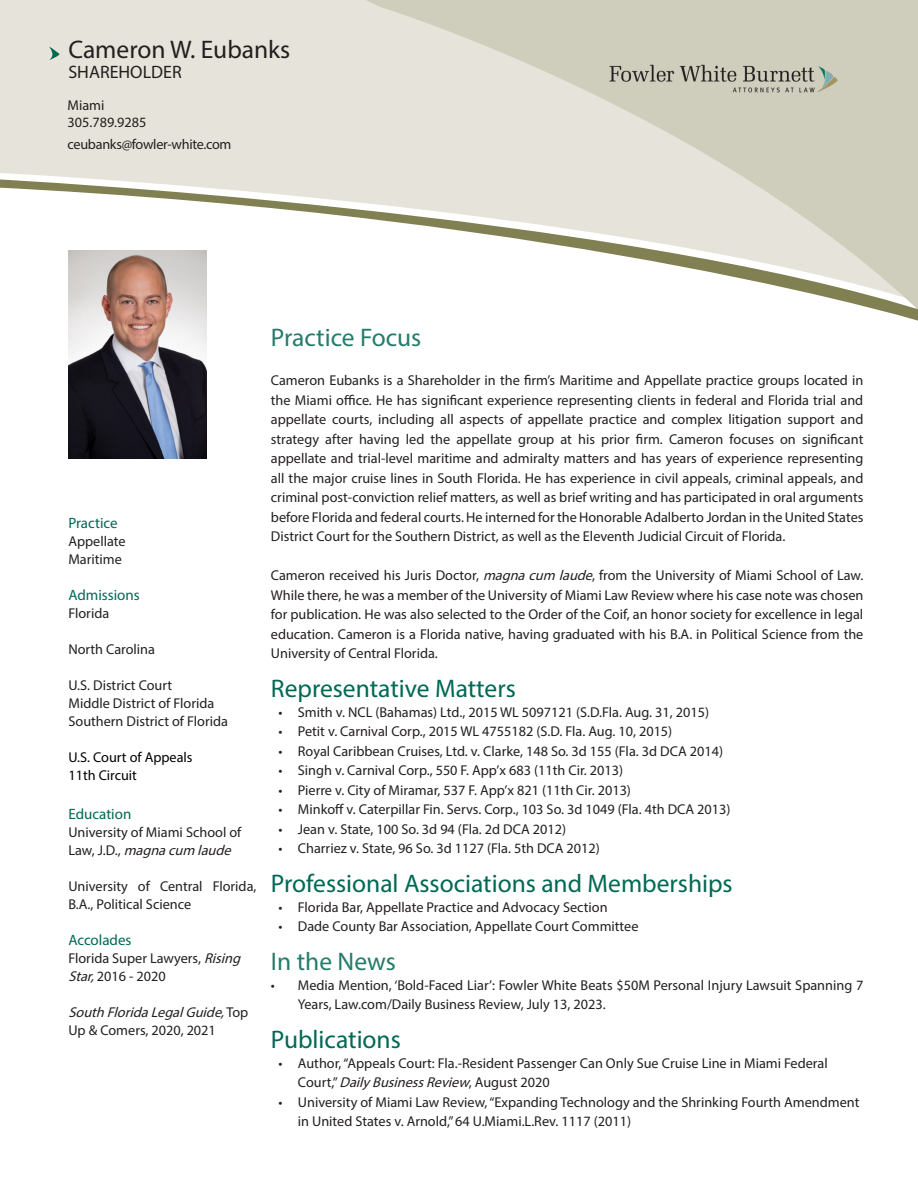
<style>
.page{position:relative;width:918px;height:1188px;background:#fff}
.page>*{position:absolute;margin:0;border:0;box-sizing:border-box;transform-origin:0 0}
.t1{font:25.5px "Myriad Pro";color:#006854}
.t2{font:25.5px "Myriad Pro";color:#247c6b}
.t3{font:25.5px "Myriad Pro";color:#231f20}
.t4{font:18px "Myriad Pro";color:#231f20}
.t5{font:15px "Myriad Pro";color:#006854}
.t6{font:14.25px/19.5px "Myriad Pro";color:#231f20}
.t7{font:italic 14.25px/18px "Myriad Pro";color:#231f20}
.t8{font:14.25px "Myriad Pro";color:#000}
.t9{font:14.25px "Myriad Pro";letter-spacing:-.02em;color:#231f20}
.s1{font-style:italic}
.s2{font-style:normal}
</style>
<div class="page">
<div style="left:0;top:0;width:336px;height:179px;background:#e6e4da"></div>
<svg style="left:336px;top:0;width:582px;height:179px;fill:#cfcdbb"></svg>
<svg style="left:0;top:179px;width:918px;height:145px"></svg>
<img style="left:595px;top:55px;width:268px;height:42px">
<svg style="left:49px;top:47px;width:11px;height:13px"></svg>
<img style="left:68px;top:251px;width:138px;height:208px">
<p class="t3" style="left:68px;top:34px;width:223px">Cameron W. Eubanks</p>
<p class="t4" style="left:68px;top:61px;width:115px">SHAREHOLDER</p>
<p class="t6" style="left:68px;top:95px;width:39px">Miami</p>
<p class="t6" style="left:68px;top:112px;width:81px">305.789.9285</p>
<p class="t9" style="left:68px;top:135px;width:166px">ceubanks@fowler-white.com</p>
<p class="t5" style="left:68px;top:514px;width:51px">Practice</p>
<p class="t6" style="left:68px;top:532px;width:59px;line-height:18px">Appellate<br>Maritime</p>
<p class="t5" style="left:68px;top:586px;width:73px">Admissions</p>
<p class="t6" style="left:68px;top:603px;width:42px">Florida</p>
<p class="t6" style="left:68px;top:639px;width:88px">North Carolina</p>
<p class="t6" style="left:68px;top:676px;width:161px;line-height:18px">U.S. District Court<br>Middle District of Florida<br>Southern District of Florida</p>
<p class="t8" style="left:68px;top:748px;width:126px">U.S. Court of Appeals</p>
<p class="t8" style="left:68px;top:766px;width:70px">11th Circuit</p>
<p class="t5" style="left:68px;top:805px;width:64px">Education</p>
<p class="t6" style="left:68px;top:823px;width:175px;line-height:18px">University of Miami School of<br>L a w, J . D . , <span class="s1">magnacum laude</span></p>
<p class="t6" style="left:68px;top:877px;width:190px;line-height:18px">University of Central Florida,<br>B.A., Political Science</p>
<p class="t5" style="left:68px;top:931px;width:65px">Accolades</p>
<p class="t6" style="left:68px;top:949px;width:178px;line-height:18px">Florida Super Lawyers, <span class="s1">Rising<br>Star,</span>2016 - 2020</p>
<p class="t7" style="left:68px;top:1003px;width:181px">SouthFloridaLegalGuide,<span class="s2">T o p<br>Up &amp; Comers, 2020, 2021</span></p>
<p class="t2" style="left:271px;top:322px;width:152px">Practice Focus</p>
<p class="t6" style="left:271px;top:371px;width:594px;text-align:justify">Cameron Eubanks is a Shareholder in the firm’s Maritime and Appellate practice groups located in the Miami office. He has significant experience representing clients in federal and Florida trial and appellate courts, including all aspects of appellate practice and complex litigation support and strategy after having led the appellate group at his prior firm. Cameron focuses on significant appellate and trial-level maritime and admiralty matters and has years of experience representing all the major cruise lines in South Florida. He has experience in civil appeals, criminal appeals, and criminal post-conviction relief matters, as well as brief writing and has participated in oral arguments before Florida and federal courts. He interned for the Honorable Adalberto Jordan in the United States District Court for the Southern District, as well as the Eleventh Judicial Circuit of Florida.</p>
<p class="t6" style="left:271px;top:566px;width:594px;text-align:justify">Cameron received his Juris Doctor, <span class="s1">magnacum laude</span>, from the University of Miami School of Law.<br>While there, he was a member of the University of Miami Law Review where his case note was chosen for publication. He was also selected to the Order of the Coif, an honor society for excellence in legal education. Cameron is a Florida native, having graduated with his B.A. in Political Science from the University of Central Florida.</p>
<p class="t1" style="left:271px;top:673px;width:246px">Representative Matters</p>
<p class="t6" style="left:278px;top:702px;width:432px">• Smith v. NCL (Bahamas) Ltd., 2015 WL 5097121 (S.D.Fla. Aug. 31, 2015)</p>
<p class="t6" style="left:278px;top:722px;width:395px">• Petit v. Carnival Corp., 2015 WL 4755182 (S.D. Fla. Aug. 10, 2015)</p>
<p class="t6" style="left:278px;top:741px;width:446px">• Royal Caribbean Cruises, Ltd. v. Clarke, 148 So. 3d 155 (Fla. 3d DCA 2014)</p>
<p class="t6" style="left:278px;top:761px;width:346px">• Singh v. Carnival Corp., 550 F. App’x 683 (11th Cir. 2013)</p>
<p class="t6" style="left:278px;top:780px;width:354px">• Pierre v. City of Miramar, 537 F. App’x 821 (11th Cir. 2013)</p>
<p class="t6" style="left:278px;top:800px;width:454px">• Minkoff v. Caterpillar Fin. Servs. Corp., 103 So. 3d 1049 (Fla. 4th DCA 2013)</p>
<p class="t6" style="left:278px;top:819px;width:289px">• Jean v. State, 100 So. 3d 94 (Fla. 2d DCA 2012)</p>
<p class="t6" style="left:278px;top:839px;width:323px">• Charriez v. State, 96 So. 3d 1127 (Fla. 5th DCA 2012)</p>
<p class="t1" style="left:271px;top:868px;width:463px">Professional Associations and Memberships</p>
<p class="t6" style="left:278px;top:897px;width:331px">• Florida Bar, Appellate Practice and Advocacy Section</p>
<p class="t6" style="left:278px;top:917px;width:362px">• Dade County Bar Association, Appellate Court Committee</p>
<p class="t2" style="left:271px;top:946px;width:126px">In the News</p>
<p class="t6" style="left:298px;top:975px;width:567px;text-indent:-27px">• Media Mention, ‘Bold-Faced Liar’: Fowler White Beats $50M Personal Injury Lawsuit Spanning 7<br>Years, Law.com/Daily Business Review, July 13, 2023.</p>
<p class="t1" style="left:271px;top:1024px;width:131px">Publications</p>
<p class="t6" style="left:298px;top:1053px;width:531px;text-indent:-20px">• Author, “Appeals Court: Fla.-Resident Passenger Can Only Sue Cruise Line in Miami Federal<br>C o u r t ,” <span class="s1">DailyBusinessReview</span>, A u g u s t 2 0 2 0</p>
<p class="t6" style="left:298px;top:1092px;width:563px;text-indent:-20px">• University of Miami Law Review, “Expanding Technology and the Shrinking Fourth Amendment in United States v. Arnold,” 64 U.Miami.L.Rev. 1117 (2011)</p>
</div>
